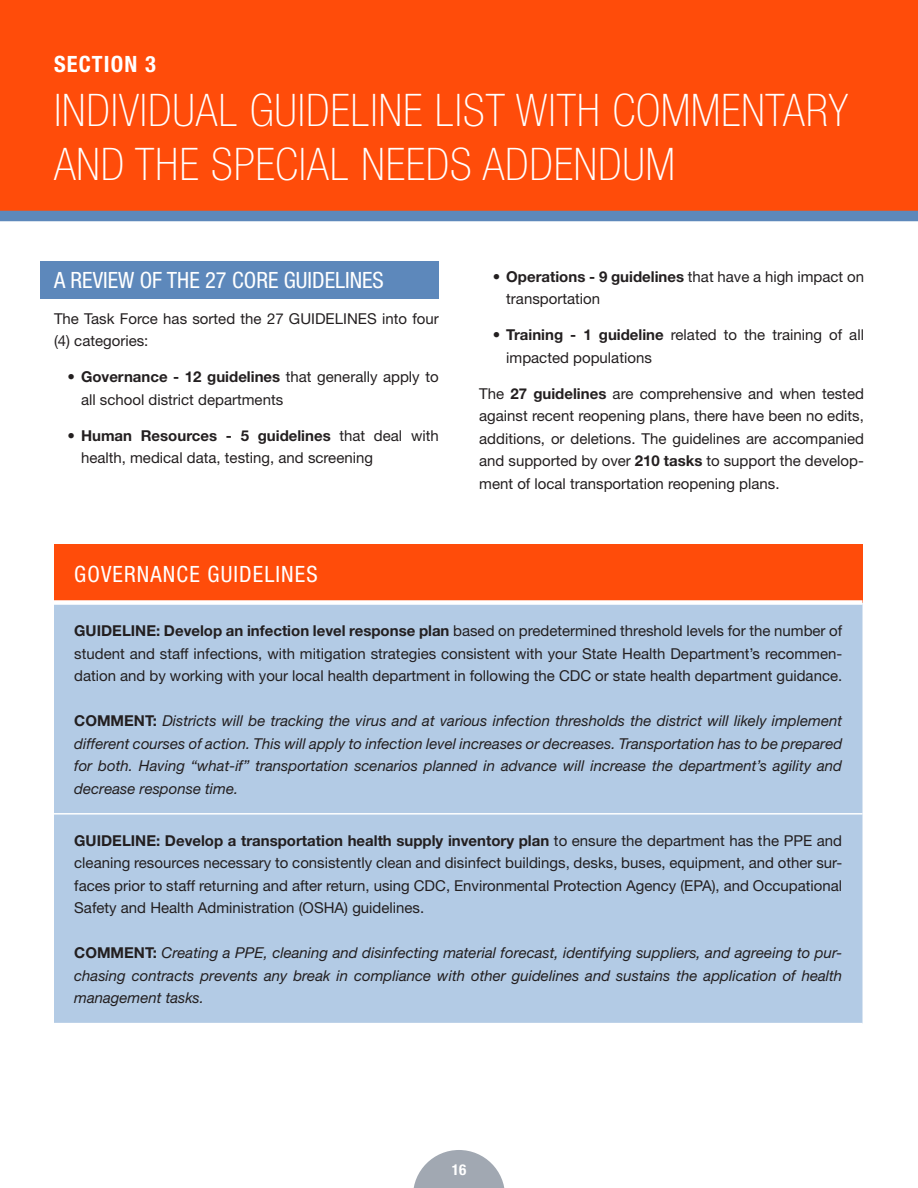
<style>
.page{position:relative;width:918px;height:1188px;background:#fff}
.page>*{position:absolute;margin:0;border:0;box-sizing:border-box;transform-origin:0 0}
.t1{font:100 condensed 45px/54px "Helvetica Neue";letter-spacing:.02em;color:#fff}
.Subhead_w_shading{font:condensed 22.5px "Helvetica Neue";color:#fff}
.Subhead_w_shading-2{font:condensed 22.5px "Helvetica Neue";letter-spacing:.05em;color:#fff}
.t2{font:700 condensed 22.5px "Helvetica Neue";letter-spacing:.05em;color:#fff}
.Split_Columns{font:15px/22.5px "Helvetica Neue";color:#231f20}
.t3{font:italic 15px/22.5px "Helvetica Neue";color:#231f20;text-align:justify}
.t4{font:700 condensed 15px "Helvetica Neue";color:#fff}
.s1{font-weight:700}
.s2{font-weight:700;font-style:normal}
</style>
<div class="page">
<div style="left:0;top:0;width:918px;height:216px;background:#ff4c0a"></div>
<div style="left:0;top:211px;width:918px;height:10px;background:#5d88bb"></div>
<svg style="left:413px;top:1150px;width:92px;height:38px"></svg>
<div style="left:40px;top:261px;width:399px;height:38px;background:#5d88bb"></div>
<div style="left:54px;top:544px;width:808px;height:59px;background:#ff4c0a"></div>
<div style="left:54px;top:605px;width:808px;height:418px;background:#b3cbe5"></div>
<hr style="left:54px;top:813px;width:808px;height:2px;background:#fff">
<div style="left:54px;top:600px;width:808px;height:5px;background:#fff"></div>
<p class="t2" style="left:54px;top:51px;width:103px">SECTION 3</p>
<p class="t1" style="left:54px;top:83px;width:796px">INDIVIDUAL GUIDELINE LIST WITH COMMENTARY<br>AND THE SPECIAL NEEDS ADDENDUM</p>
<p class="Subhead_w_shading" style="left:54px;top:267px;width:331px">A REVIEW OF THE 27 CORE GUIDELINES</p>
<p class="Split_Columns" style="left:54px;top:307px;width:386px">The Task Force has sorted the 27 GUIDELINES into four (4) categories:</p>
<p class="Split_Columns" style="left:81px;top:365px;width:359px;text-indent:-14px">• <span class="s1">Governance - 12 guidelines</span> that generally apply to all school district departments</p>
<p class="Split_Columns" style="left:81px;top:424px;width:359px;text-indent:-14px">• <span class="s1">Human Resources - 5 guidelines</span> that deal with health, medical data, testing, and screening</p>
<p class="Subhead_w_shading-2" style="left:74px;top:561px;width:245px">GOVERNANCE GUIDELINES</p>
<p class="Split_Columns" style="left:506px;top:265px;width:359px;text-indent:-14px">• <span class="s1">Operations - 9 guidelines</span> that have a high impact on transportation</p>
<p class="Split_Columns" style="left:506px;top:324px;width:359px;text-indent:-14px">• <span class="s1">Training - 1 guideline</span> related to the training of all impacted populations</p>
<p class="Split_Columns" style="left:479px;top:382px;width:386px;text-align:justify">The <span class="s1">27 guidelines</span> are comprehensive and when tested against recent reopening plans, there have been no edits, additions, or deletions. The guidelines are accompanied and supported by over <span class="s1">210 tasks</span> to support the develop&shy;ment of local transportation reopening plans.</p>
<p class="Split_Columns" style="left:74px;top:619px;width:770px;text-align:justify"><span class="s1">GUIDELINE: Develop an infection level response plan</span> based on predetermined threshold levels for the number of student and staff infections, with mitigation strategies consistent with your State Health Department’s recommen&shy;dation and by working with your local health department in following the CDC or state health department guidance.</p>
<p class="t3" style="left:74px;top:709px;width:770px"><span class="s2">COMMENT:</span> Districts will be tracking the virus and at various infection thresholds the district will likely implement different courses of action. This will apply to infection level increases or decreases. Transportation has to be prepared for both. Having “what-if” transportation scenarios planned in advance will increase the department’s agility and decrease response time.</p>
<p class="Split_Columns" style="left:74px;top:829px;width:769px;text-align:justify"><span class="s1">GUIDELINE: Develop a transportation health supply inventory plan</span> to ensure the department has the PPE and cleaning resources necessary to consistently clean and disinfect buildings, desks, buses, equipment, and other sur&shy;faces prior to staff returning and after return, using CDC, Environmental Protection Agency (EPA), and Occupational Safety and Health Administration (OSHA) guidelines.</p>
<p class="t3" style="left:74px;top:942px;width:770px"><span class="s2">COMMENT:</span> Creating a PPE, cleaning and disinfecting material forecast, identifying suppliers, and agreeing to pur&shy;chasing contracts prevents any break in compliance with other guidelines and sustains the application of health management tasks.</p>
<p class="t4" style="left:452px;top:1160px;width:16px">16</p>
</div>
